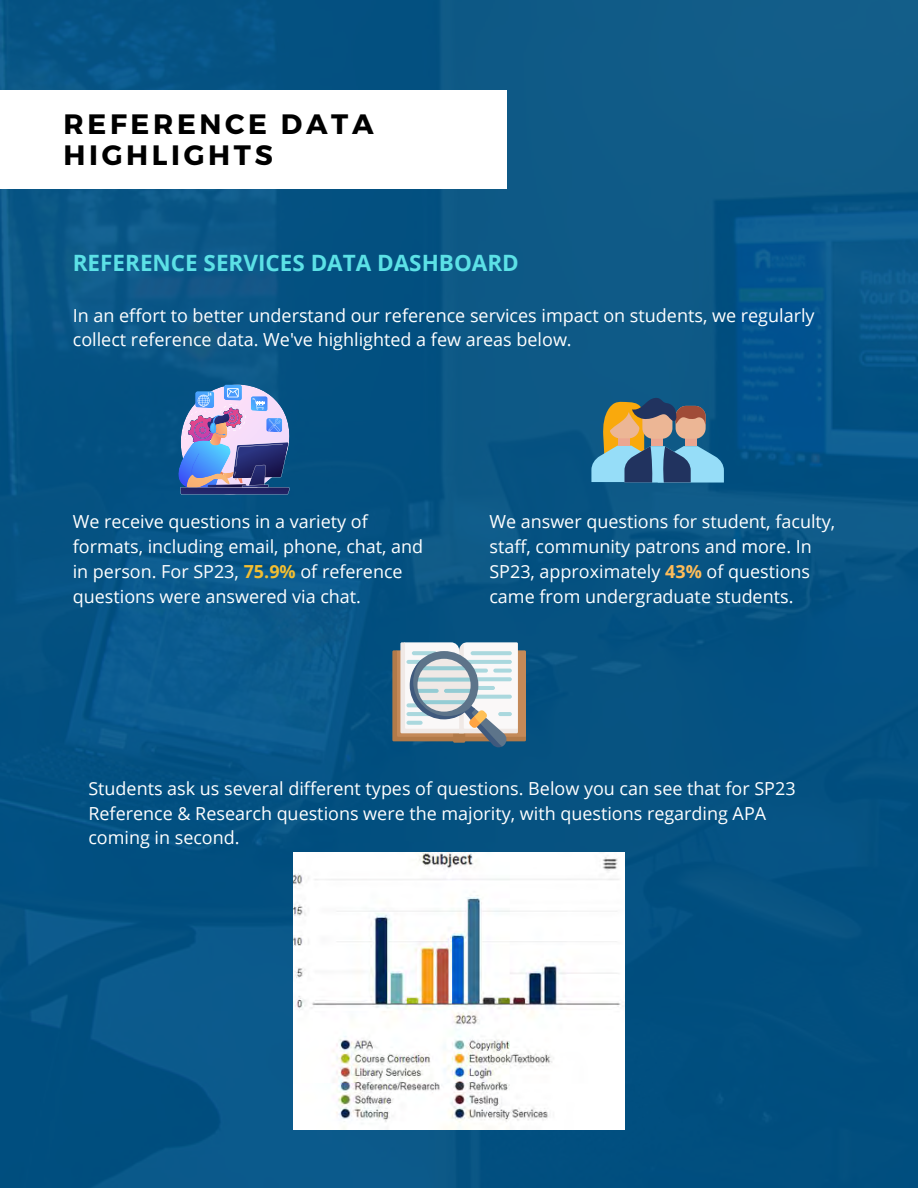
<style>
.page{position:relative;width:918px;height:1188px;background:#fff}
.page>*{position:absolute;margin:0;border:0;box-sizing:border-box;transform-origin:0 0}
.t1{font:700 28.05px/31.8px "Montserrat";letter-spacing:.13em;color:#000}
.t2{font:700 22.5px "Open Sans";color:#5ce1e6}
.t3{font:18px/24.8px "Open Sans";color:#fff}
.s1{font-weight:700;color:#f2be32}
.s2{font-weight:700;color:#ffbd59}
</style>
<div class="page">
<img style="left:0;top:0;width:918px;height:1188px">
<div style="left:0;top:90px;width:506px;height:98px;background:#fff"></div>
<svg style="left:178px;top:384px;width:112px;height:111px;background:#7a86ba"></svg>
<svg style="left:392px;top:642px;width:134px;height:106px"></svg>
<svg style="left:591px;top:397px;width:133px;height:86px;background:#70868d"></svg>
<img style="left:293px;top:853px;width:332px;height:276px">
<p class="t1" style="left:64px;top:106px;width:312px">REFERENCE DATA<br>HIGHLIGHTS</p>
<p class="t2" style="left:73px;top:247px;width:448px">REFERENCE SERVICES DATA DASHBOARD</p>
<p class="t3" style="left:73px;top:302px;width:743px">In an effort to better understand our reference services impact on students, we regularly collect reference data. We've highlighted a few areas below.</p>
<p class="t3" style="left:73px;top:509px;width:352px">We receive questions in a variety of formats, including email, phone, chat, and in person. For SP23, <span class="s1">75.9%</span> of reference questions were answered via chat.</p>
<p class="t3" style="left:489px;top:509px;width:347px">We answer questions for student, faculty, staff, community patrons and more. In SP23, approximately <span class="s2">43%</span> of questions came from undergraduate students.</p>
<p class="t3" style="left:88px;top:776px;width:709px">Students ask us several different types of questions. Below you can see that for SP23<br>Reference &amp; Research questions were the majority, with questions regarding APA coming in second.</p>
</div>
